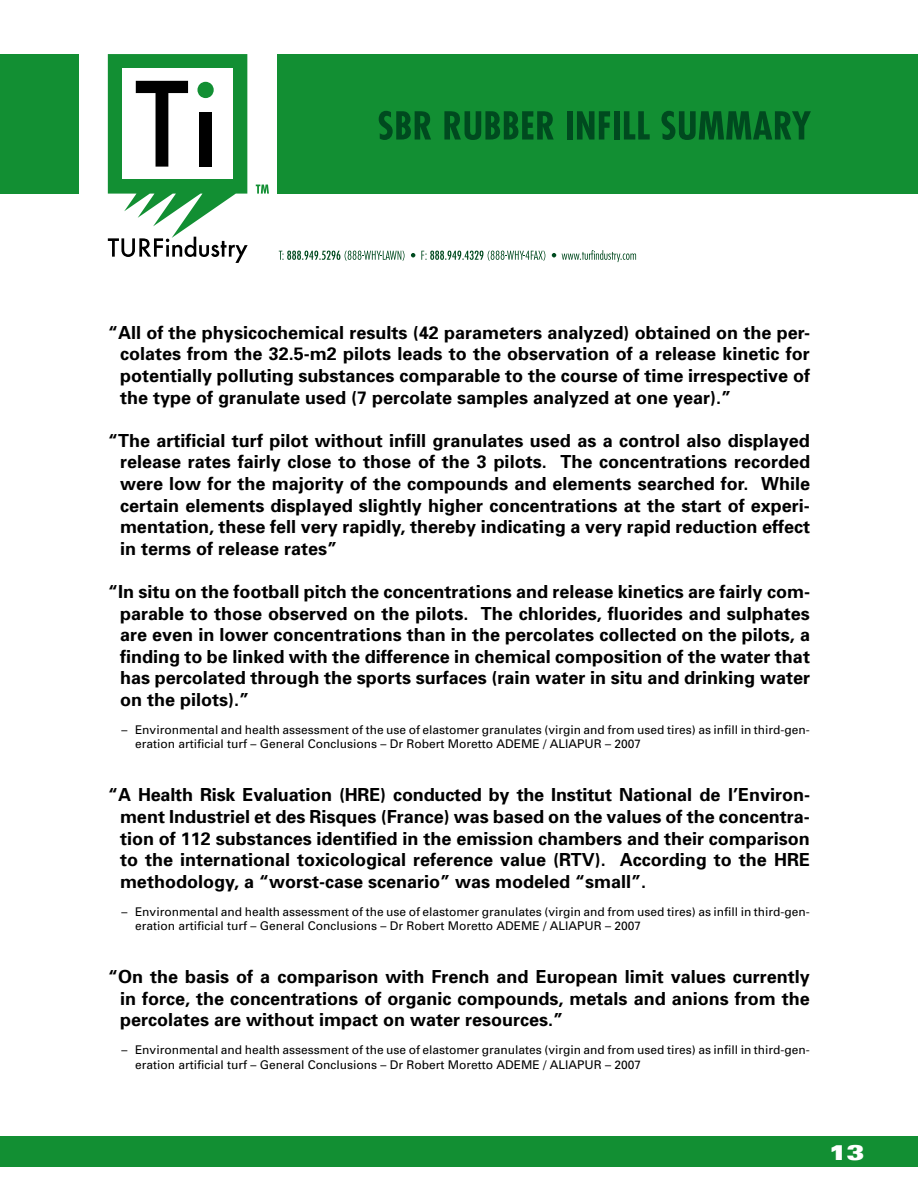
<style>
.page{position:relative;width:918px;height:1188px;background:#fff}
.page>*{position:absolute;margin:0;border:0;box-sizing:border-box;transform-origin:0 0}
.t1{font:900 expanded 21px "Univers";color:#fff}
.t2{font:700 18px/21.6px "Univers";color:#000;text-align:justify}
.t3{font:12px/14.4px "Univers";color:#000}
</style>
<div class="page">
<div style="left:0;top:54px;width:918px;height:140px;background:#128f33"></div>
<div style="left:0;top:1136px;width:918px;height:31px;background:#128f33"></div>
<div style="left:79px;top:37px;width:198px;height:177px;background:#fff"></div>
<svg style="left:279px;top:251px;width:126px;height:10px"></svg>
<svg style="left:411px;top:253px;width:4px;height:4px"></svg>
<svg style="left:421px;top:251px;width:124px;height:10px"></svg>
<svg style="left:552px;top:253px;width:4px;height:4px"></svg>
<svg style="left:562px;top:250px;width:74px;height:12px"></svg>
<svg style="left:108px;top:54px;width:140px;height:209px"></svg>
<svg style="left:256px;top:185px;width:13px;height:9px"></svg>
<svg style="left:379px;top:111px;width:52px;height:29px"></svg>
<svg style="left:444px;top:111px;width:110px;height:29px"></svg>
<div style="left:567px;top:111px;width:6px;height:29px;background:#004a1f"></div>
<svg style="left:577px;top:111px;width:33px;height:29px"></svg>
<div style="left:614px;top:111px;width:6px;height:29px;background:#004a1f"></div>
<svg style="left:624px;top:111px;width:26px;height:29px"></svg>
<svg style="left:661px;top:111px;width:150px;height:29px"></svg>
<p class="t2" style="left:120px;top:321px;width:691px;text-indent:-12px">“All of the physicochemical results (42 parameters analyzed) obtained on the per&shy;colates from the 32.5-m2 pilots leads to the observation of a release kinetic for potentially polluting substances comparable to the course of time irrespective of the type of granulate used (7 percolate samples analyzed at one year).”</p>
<p class="t2" style="left:120px;top:429px;width:692px;text-indent:-12px">“The artificial turf pilot without infill granulates used as a control also displayed release rates fairly close to those of the 3 pilots. The concentrations recorded were low for the majority of the compounds and elements searched for. While certain elements displayed slightly higher concentrations at the start of experi&shy;mentation, these fell very rapidly, thereby indicating a very rapid reduction effect in terms of release rates”</p>
<p class="t2" style="left:120px;top:580px;width:692px;text-indent:-12px">“In situ on the football pitch the concentrations and release kinetics are fairly com&shy;parable to those observed on the pilots. The chlorides, fluorides and sulphates are even in lower concentrations than in the percolates collected on the pilots, a finding to be linked with the difference in chemical composition of the water that has percolated through the sports surfaces (rain water in situ and drinking water on the pilots).”</p>
<p class="t3" style="left:135px;top:722px;width:676px;text-indent:-14px">– Environmental and health assessment of the use of elastomer granulates (virgin and from used tires) as infill in third-gen&shy;eration artificial turf – General Conclusions – Dr Robert Moretto ADEME / ALIAPUR – 2007</p>
<p class="t2" style="left:120px;top:784px;width:692px;text-indent:-12px">“A Health Risk Evaluation (HRE) conducted by the Institut National de l’Environ&shy;ment Industriel et des Risques (France) was based on the values of the concentra&shy;tion of 112 substances identified in the emission chambers and their comparison to the international toxicological reference value (RTV). According to the HRE methodology, a “worst-case scenario” was modeled “small”.</p>
<p class="t3" style="left:135px;top:904px;width:676px;text-indent:-14px">– Environmental and health assessment of the use of elastomer granulates (virgin and from used tires) as infill in third-gen&shy;eration artificial turf – General Conclusions – Dr Robert Moretto ADEME / ALIAPUR – 2007</p>
<p class="t2" style="left:120px;top:965px;width:691px;text-indent:-12px">“On the basis of a comparison with French and European limit values currently in force, the concentrations of organic compounds, metals and anions from the percolates are without impact on water resources.”</p>
<p class="t3" style="left:135px;top:1043px;width:676px;text-indent:-14px">– Environmental and health assessment of the use of elastomer granulates (virgin and from used tires) as infill in third-gen&shy;eration artificial turf – General Conclusions – Dr Robert Moretto ADEME / ALIAPUR – 2007</p>
<p class="t1" style="left:829px;top:1140px;width:37px">13</p>
</div>
